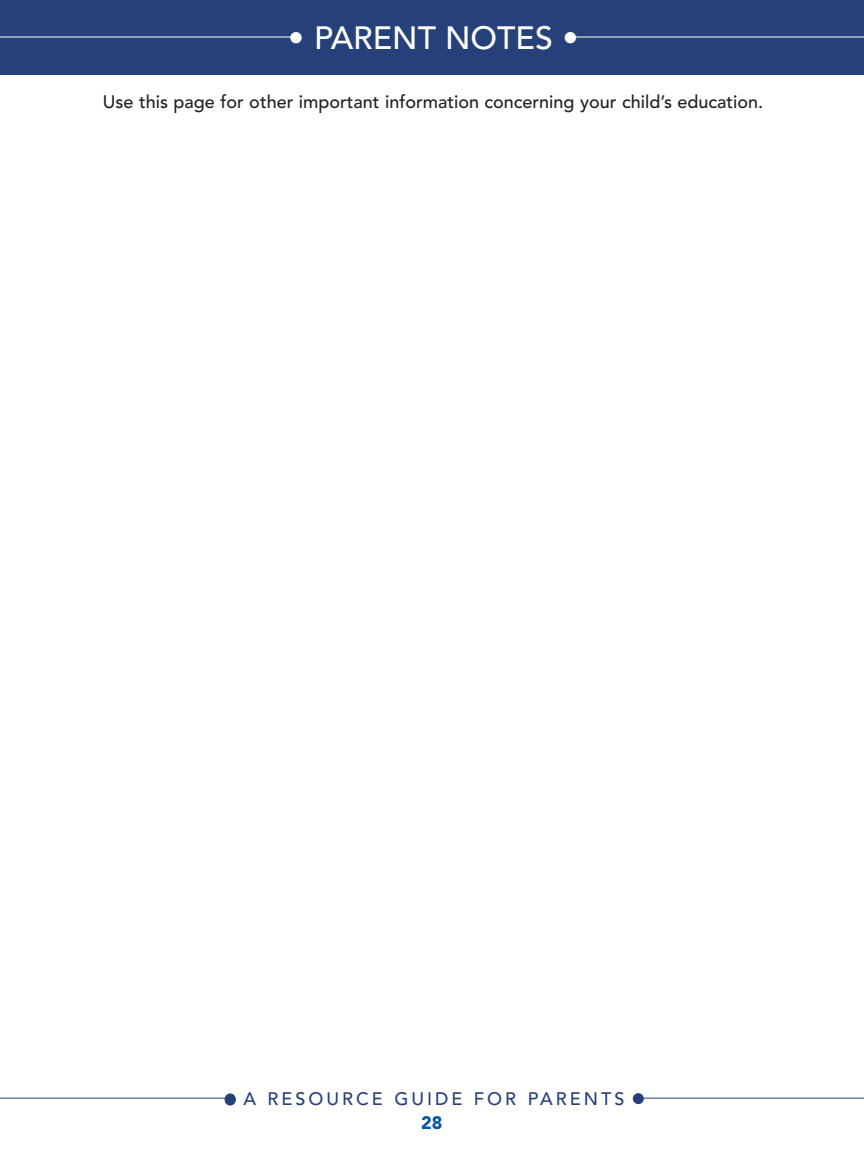
<style>
.page{position:relative;width:864px;height:1152px;background:#fff}
.page>*{position:absolute;margin:0;border:0;box-sizing:border-box;transform-origin:0 0}
.t1{font:500 32px "Avenir";color:#fff}
.t2{font:500 18px "Avenir";color:#231f20}
.t3{font:500 18px "Avenir";letter-spacing:.165em;color:#264179}
.t4{font:900 18px "Avenir";color:#0155a5}
</style>
<div class="page">
<div style="left:0;top:0;width:864px;height:75px;background:#264179"></div>
<hr style="left:575px;top:37px;width:289px;height:1px;background:#fff">
<hr style="left:0;top:37px;width:294px;height:1px;background:#fff">
<svg style="left:225px;top:1095px;width:11px;height:11px"></svg>
<hr style="left:638px;top:1098px;width:226px;height:1px;background:#264179">
<hr style="left:0;top:1098px;width:233px;height:1px;background:#264179">
<div style="left:633px;top:1093px;width:11px;height:11px;background:#264179;border-radius:50%"></div>
<div style="left:225px;top:1093px;width:11px;height:11px;background:#264179;border-radius:50%"></div>
<h1 class="t1" style="left:288px;top:24px;width:292px">• PARENT NOTES •</h1>
<p class="t2" style="left:103px;top:94px;width:662px">Use this page for other important information concerning your child’s education.</p>
<p class="t3" style="left:243px;top:1091px;width:383px">A RESOURCE GUIDE FOR PARENTS</p>
<p class="t4" style="left:421px;top:1116px;width:23px">28</p>
</div>
